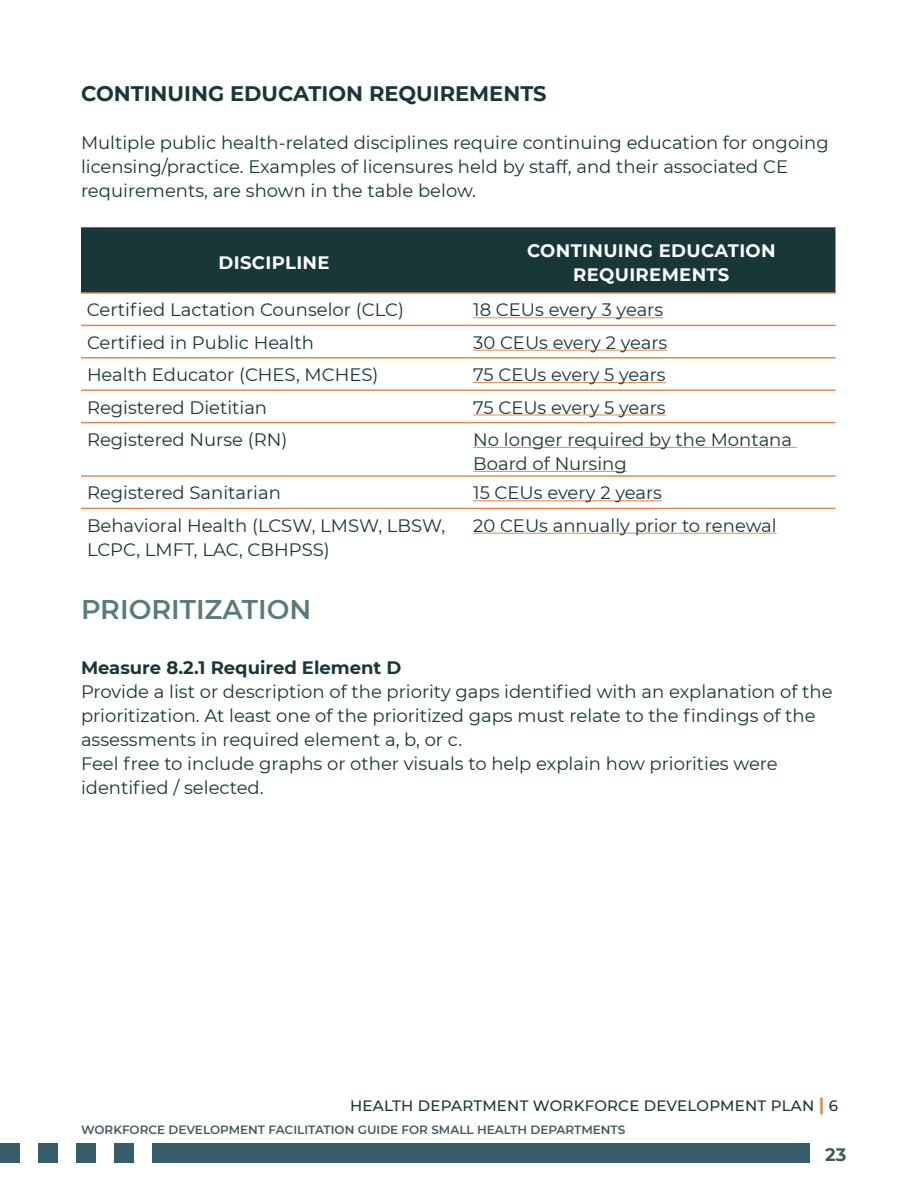
<style>
.page{position:relative;width:918px;height:1188px;background:#fff}
.page>*{position:absolute;margin:0;border:0;box-sizing:border-box;transform-origin:0 0}
.t1{font:600 27px "Montserrat";color:#587b7d}
.t2{font:700 21px "Montserrat";color:#193639}
.t3{font:18px/24px "Montserrat";color:#193639}
.t4{font:700 18px/24px "Montserrat";letter-spacing:.02em;color:#fff;text-align:center}
.t5{font:700 18px "Montserrat";color:#425b5d}
.t6{font:500 15px "Montserrat";letter-spacing:.015em;color:#193639}
.t7{font:600 12px "Montserrat";color:#425b5d}
.s1{font-weight:700}
.s2{font-weight:700;font-size:18px;color:#e4894c}
</style>
<div class="page">
<div style="left:38px;top:1143px;width:19px;height:19px;background:#365e6a"></div>
<div style="left:0;top:1143px;width:19px;height:19px;background:#365e6a"></div>
<div style="left:76px;top:1143px;width:20px;height:19px;background:#365e6a"></div>
<div style="left:115px;top:1143px;width:19px;height:19px;background:#365e6a"></div>
<div style="left:153px;top:1143px;width:657px;height:19px;background:#365e6a"></div>
<div style="left:81px;top:227px;width:755px;height:65px;background:#193639"></div>
<hr style="left:81px;top:292px;width:386px;height:2px;background:#e4894c">
<hr style="left:467px;top:292px;width:369px;height:2px;background:#e4894c">
<hr style="left:81px;top:325px;width:386px;height:1px;background:#e4894c">
<hr style="left:467px;top:325px;width:369px;height:1px;background:#e4894c">
<hr style="left:81px;top:357px;width:386px;height:2px;background:#e4894c">
<hr style="left:467px;top:357px;width:369px;height:2px;background:#e4894c">
<hr style="left:81px;top:389px;width:386px;height:2px;background:#e4894c">
<hr style="left:467px;top:389px;width:369px;height:2px;background:#e4894c">
<hr style="left:81px;top:422px;width:386px;height:1px;background:#e4894c">
<hr style="left:467px;top:422px;width:369px;height:1px;background:#e4894c">
<hr style="left:81px;top:475px;width:386px;height:2px;background:#e4894c">
<hr style="left:467px;top:475px;width:369px;height:2px;background:#e4894c">
<hr style="left:81px;top:508px;width:386px;height:1px;background:#e4894c">
<hr style="left:467px;top:508px;width:369px;height:1px;background:#e4894c">
<hr style="left:473px;top:317px;width:190px;height:1px;background:#e4894c">
<hr style="left:473px;top:350px;width:194px;height:1px;background:#e4894c">
<hr style="left:473px;top:382px;width:193px;height:1px;background:#e4894c">
<hr style="left:473px;top:415px;width:193px;height:1px;background:#e4894c">
<hr style="left:473px;top:447px;width:324px;height:1px;background:#e4894c">
<hr style="left:473px;top:471px;width:154px;height:1px;background:#e4894c">
<hr style="left:473px;top:500px;width:189px;height:1px;background:#e4894c">
<hr style="left:473px;top:533px;width:304px;height:1px;background:#e4894c">
<p class="t2" style="left:81px;top:79px;width:467px">CONTINUING EDUCATION REQUIREMENTS</p>
<p class="t3" style="left:81px;top:130px;width:749px">Multiple public health-related disciplines require continuing education for ongoing licensing/practice. Examples of licensures held by staff, and their associated CE requirements, are shown in the table below.</p>
<p class="t4" style="left:219px;top:250px;width:112px">DISCIPLINE</p>
<p class="t4" style="left:527px;top:238px;width:250px">CONTINUING EDUCATION<br>REQUIREMENTS</p>
<p class="t3" style="left:87px;top:297px;width:318px">Certified Lactation Counselor (CLC)</p>
<p class="t3" style="left:473px;top:297px;width:191px">18 CEUs every 3 years</p>
<p class="t3" style="left:87px;top:330px;width:228px">Certified in Public Health</p>
<p class="t3" style="left:473px;top:330px;width:196px">30 CEUs every 2 years</p>
<p class="t3" style="left:87px;top:362px;width:293px">Health Educator (CHES, MCHES)</p>
<p class="t3" style="left:473px;top:362px;width:194px">75 CEUs every 5 years</p>
<p class="t3" style="left:87px;top:395px;width:182px">Registered Dietitian</p>
<p class="t3" style="left:473px;top:395px;width:194px">75 CEUs every 5 years</p>
<p class="t3" style="left:87px;top:427px;width:202px">Registered Nurse (RN)</p>
<p class="t3" style="left:473px;top:427px;width:320px">No longer required by the Montana<br>Board of Nursing</p>
<p class="t3" style="left:87px;top:480px;width:195px">Registered Sanitarian</p>
<p class="t3" style="left:473px;top:480px;width:190px">15 CEUs every 2 years</p>
<p class="t3" style="left:87px;top:513px;width:360px">Behavioral Health (LCSW, LMSW, LBSW,<br>LCPC, LMFT, LAC, CBHPSS)</p>
<p class="t3" style="left:473px;top:513px;width:305px">20 CEUs annually prior to renewal</p>
<p class="t1" style="left:81px;top:590px;width:232px">PRIORITIZATION</p>
<p class="t3" style="left:81px;top:655px;width:753px"><span class="s1">Measure 8.2.1 Required Element D<br></span>Provide a list or description of the priority gaps identified with an explanation of the prioritization. At least one of the prioritized gaps must relate to the findings of the assessments in required element a, b, or c.<br>Feel free to include graphs or other visuals to help explain how priorities were identified / selected.</p>
<p class="t6" style="left:350px;top:1095px;width:489px">HEALTH DEPARTMENT WORKFORCE DEVELOPMENT PLAN <span class="s2">|</span> 6</p>
<p class="t7" style="left:81px;top:1122px;width:546px">WORKFORCE DEVELOPMENT FACILITATION GUIDE FOR SMALL HEALTH DEPARTMENTS</p>
<p class="t5" style="left:825px;top:1141px;width:23px">23</p>
</div>
